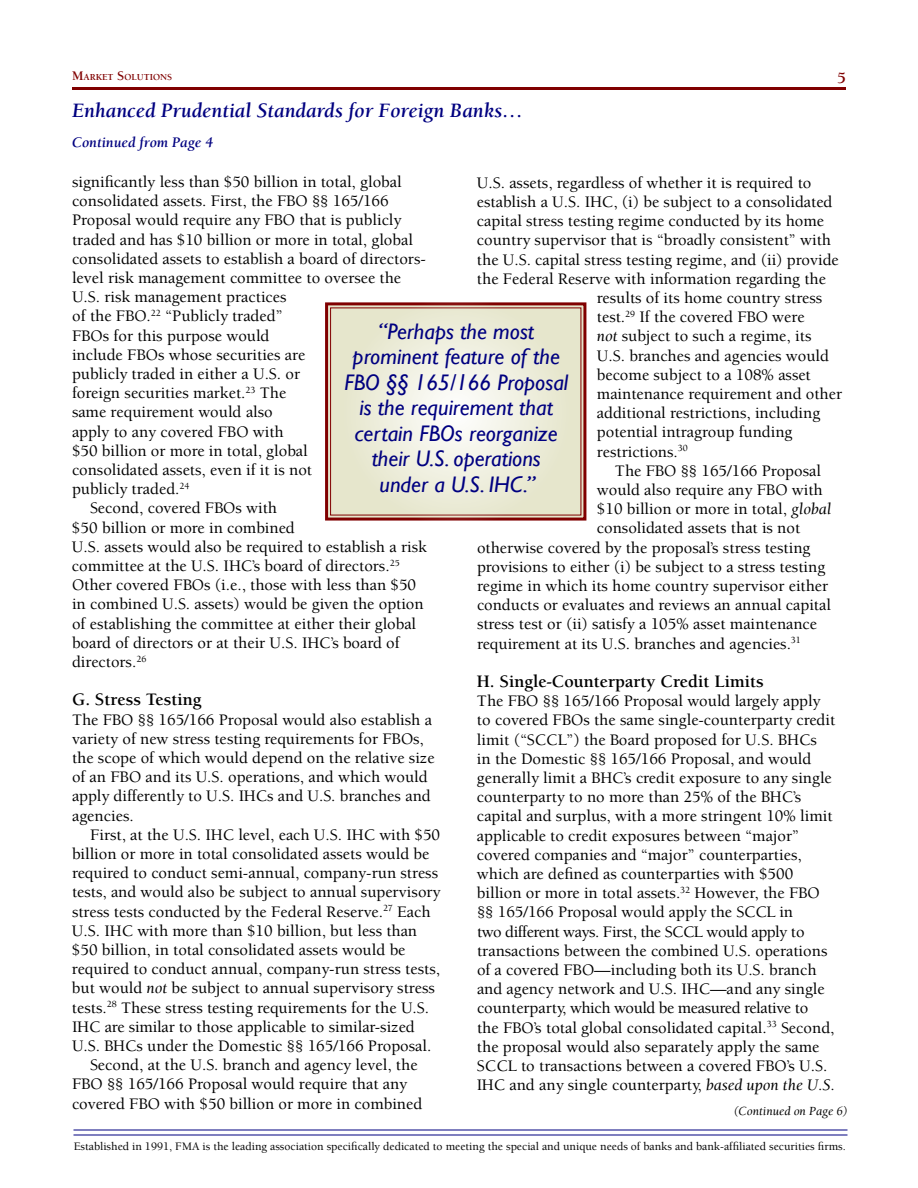
<style>
.page{position:relative;width:918px;height:1188px;background:#fff}
.page>*{position:absolute;margin:0;border:0;box-sizing:border-box;transform-origin:0 0}
.t1{font:italic 22.5px/25.5px "Gill Sans";color:#000080;text-align:center}
.t2{font:italic 700 21px "Berkeley";color:#000080}
.t3{font:700 18px "Berkeley";color:#000}
.t4{font:500 16.5px/19.2px "Berkeley";color:#000}
.t5{font:700 16.5px "Berkeley";color:#800000}
.t6{font:italic 700 15px "Berkeley";color:#000080}
.t7{font:italic 12.75px "Berkeley";color:#000}
.t8{font:500 11.7px "Berkeley";color:#000}
.t9{font:700 9.45px "Berkeley";color:#800000}
.s1{font-size:13.5px}
.s2{font-weight:400;font-style:italic}
</style>
<div class="page">
<hr style="left:72px;top:87px;width:774px;height:3px;background:#800000">
<hr style="left:74px;top:1129px;width:774px;height:2px;background:#000080">
<hr style="left:74px;top:1134px;width:774px;height:2px;background:#000080">
<svg style="left:325px;top:302px;width:262px;height:219px;background:#e5dcca"></svg>
<p class="t9" style="left:72px;top:72px;width:101px"><span class="s1">M</span>ARKET <span class="s1">S</span>OLUTIONS</p>
<p class="t5" style="left:837px;top:69px;width:10px">5</p>
<p class="t2" style="left:72px;top:99px;width:453px">Enhanced Prudential Standards for Foreign Banks…</p>
<p class="t6" style="left:72px;top:134px;width:143px">Continued from Page 4</p>
<p class="t4" style="left:72px;top:173px;width:331px">significantly less than $50 billion in total, global</p>
<p class="t4" style="left:72px;top:192px;width:318px">consolidated assets. First, the FBO §§ 165/166</p>
<p class="t4" style="left:72px;top:211px;width:331px">Proposal would require any FBO that is publicly</p>
<p class="t4" style="left:72px;top:230px;width:343px">traded and has $10 billion or more in total, global</p>
<p class="t4" style="left:72px;top:249px;width:355px">consolidated assets to establish a board of directors-</p>
<p class="t4" style="left:72px;top:269px;width:331px">level risk management committee to oversee the</p>
<p class="t4" style="left:72px;top:288px;width:216px">U.S. risk management practices</p>
<p class="t4" style="left:72px;top:307px;width:212px">of the FBO.<sup>22</sup> “Publicly traded”</p>
<p class="t4" style="left:72px;top:326px;width:199px">FBOs for this purpose would</p>
<p class="t4" style="left:72px;top:345px;width:235px">include FBOs whose securities are</p>
<p class="t4" style="left:72px;top:365px;width:230px">publicly traded in either a U.S. or</p>
<p class="t4" style="left:72px;top:384px;width:216px">foreign securities market.<sup>23</sup> The</p>
<p class="t4" style="left:72px;top:403px;width:202px">same requirement would also</p>
<p class="t4" style="left:72px;top:422px;width:213px">apply to any covered FBO with</p>
<p class="t4" style="left:72px;top:441px;width:237px">$50 billion or more in total, global</p>
<p class="t4" style="left:72px;top:461px;width:242px">consolidated assets, even if it is not</p>
<p class="t4" style="left:72px;top:480px;width:119px">publicly traded.<sup>24</sup></p>
<p class="t4" style="left:90px;top:499px;width:189px">Second, covered FBOs with</p>
<p class="t4" style="left:72px;top:518px;width:224px">$50 billion or more in combined</p>
<p class="t4" style="left:72px;top:537px;width:356px">U.S. assets would also be required to establish a risk</p>
<p class="t4" style="left:72px;top:557px;width:329px">committee at the U.S. IHC’s board of directors.<sup>25</sup></p>
<p class="t4" style="left:72px;top:576px;width:346px">Other covered FBOs (i.e., those with less than $50</p>
<p class="t4" style="left:72px;top:595px;width:353px">in combined U.S. assets) would be given the option</p>
<p class="t4" style="left:72px;top:614px;width:346px">of establishing the committee at either their global</p>
<p class="t4" style="left:72px;top:633px;width:329px">board of directors or at their U.S. IHC’s board of</p>
<p class="t4" style="left:72px;top:653px;width:76px">directors.<sup>26</sup></p>
<p class="t3" style="left:72px;top:690px;width:131px">G. Stress Testing</p>
<p class="t4" style="left:72px;top:710px;width:364px">The FBO §§ 165/166 Proposal would also establish a variety of new stress testing requirements for FBOs, the scope of which would depend on the relative size of an FBO and its U.S. operations, and which would apply differently to U.S. IHCs and U.S. branches and agencies.</p>
<p class="t4" style="left:90px;top:825px;width:352px">First, at the U.S. IHC level, each U.S. IHC with $50</p>
<p class="t4" style="left:72px;top:845px;width:359px">billion or more in total consolidated assets would be</p>
<p class="t4" style="left:72px;top:864px;width:368px">required to conduct semi-annual, company-run stress</p>
<p class="t4" style="left:72px;top:883px;width:370px">tests, and would also be subject to annual supervisory</p>
<p class="t4" style="left:72px;top:902px;width:360px">stress tests conducted by the Federal Reserve.<sup>27</sup> Each</p>
<p class="t4" style="left:72px;top:921px;width:347px">U.S. IHC with more than $10 billion, but less than</p>
<p class="t4" style="left:72px;top:941px;width:335px">$50 billion, in total consolidated assets would be</p>
<p class="t4" style="left:72px;top:960px;width:370px">required to conduct annual, company-run stress tests,</p>
<p class="t4" style="left:72px;top:979px;width:364px">but would <span class="s2">not</span> be subject to annual supervisory stress</p>
<p class="t4" style="left:72px;top:998px;width:359px">tests.<sup>28</sup> These stress testing requirements for the U.S.</p>
<p class="t4" style="left:72px;top:1017px;width:344px">IHC are similar to those applicable to similar-sized</p>
<p class="t4" style="left:72px;top:1037px;width:361px">U.S. BHCs under the Domestic §§ 165/166 Proposal.</p>
<p class="t4" style="left:90px;top:1056px;width:329px">Second, at the U.S. branch and agency level, the</p>
<p class="t4" style="left:72px;top:1075px;width:337px">FBO §§ 165/166 Proposal would require that any</p>
<p class="t4" style="left:72px;top:1094px;width:352px">covered FBO with $50 billion or more in combined</p>
<p class="t4" style="left:477px;top:173px;width:336px">U.S. assets, regardless of whether it is required to</p>
<p class="t4" style="left:477px;top:193px;width:357px">establish a U.S. IHC, (i) be subject to a consolidated</p>
<p class="t4" style="left:477px;top:212px;width:349px">capital stress testing regime conducted by its home</p>
<p class="t4" style="left:477px;top:231px;width:356px">country supervisor that is “broadly consistent” with</p>
<p class="t4" style="left:477px;top:250px;width:363px">the U.S. capital stress testing regime, and (ii) provide</p>
<p class="t4" style="left:477px;top:269px;width:351px">the Federal Reserve with information regarding the</p>
<p class="t4" style="left:597px;top:289px;width:227px">results of its home country stress</p>
<p class="t4" style="left:597px;top:308px;width:209px">test.<sup>29</sup> If the covered FBO were</p>
<p class="t4" style="left:597px;top:327px;width:216px"><span class="s2">not</span> subject to such a regime, its</p>
<p class="t4" style="left:597px;top:346px;width:234px">U.S. branches and agencies would</p>
<p class="t4" style="left:597px;top:365px;width:215px">become subject to a 108% asset</p>
<p class="t4" style="left:597px;top:385px;width:247px">maintenance requirement and other</p>
<p class="t4" style="left:597px;top:404px;width:225px">additional restrictions, including</p>
<p class="t4" style="left:597px;top:423px;width:197px">potential intragroup funding</p>
<p class="t4" style="left:597px;top:442px;width:92px">restrictions.<sup>30</sup></p>
<p class="t4" style="left:615px;top:461px;width:208px">The FBO §§ 165/166 Proposal</p>
<p class="t4" style="left:597px;top:481px;width:227px">would also require any FBO with</p>
<p class="t4" style="left:597px;top:500px;width:236px">$10 billion or more in total, <span class="s2">global</span></p>
<p class="t4" style="left:597px;top:519px;width:205px">consolidated assets that is not</p>
<p class="t4" style="left:477px;top:538px;width:335px">otherwise covered by the proposal’s stress testing</p>
<p class="t4" style="left:477px;top:557px;width:350px">provisions to either (i) be subject to a stress testing</p>
<p class="t4" style="left:477px;top:577px;width:353px">regime in which its home country supervisor either</p>
<p class="t4" style="left:477px;top:596px;width:356px">conducts or evaluates and reviews an annual capital</p>
<p class="t4" style="left:477px;top:615px;width:342px">stress test or (ii) satisfy a 105% asset maintenance</p>
<p class="t4" style="left:477px;top:634px;width:325px">requirement at its U.S. branches and agencies.<sup>31</sup></p>
<p class="t3" style="left:477px;top:672px;width:288px">H. Single-Counterparty Credit Limits</p>
<p class="t4" style="left:477px;top:692px;width:360px">The FBO §§ 165/166 Proposal would largely apply to covered FBOs the same single-counterparty credit limit (“SCCL”) the Board proposed for U.S. BHCs<br>in the Domestic §§ 165/166 Proposal, and would generally limit a BHC’s credit exposure to any single counterparty to no more than 25% of the BHC’s capital and surplus, with a more stringent 10% limit applicable to credit exposures between “major” covered companies and “major” counterparties, which are defined as counterparties with $500 billion or more in total assets.<sup>32</sup> However, the FBO §§ 165/166 Proposal would apply the SCCL in<br>two different ways. First, the SCCL would apply to transactions between the combined U.S. operations of a covered FBO—including both its U.S. branch and agency network and U.S. IHC—and any single counterparty, which would be measured relative to<br>the FBO’s total global consolidated capital.<sup>33</sup> Second, the proposal would also separately apply the same SCCL to transactions between a covered FBO’s U.S.<br>IHC and any single counterparty, <span class="s2">based upon the U.S.</span></p>
<p class="t7" style="left:734px;top:1105px;width:116px">(Continued on Page 6)</p>
<h1 class="t1" style="left:344px;top:319px;width:225px">“Perhaps the most prominent feature of the<br>FBO §§ 165/166 Proposal is the requirement that certain FBOs reorganize their U.S. operations<br>under a U.S. IHC.”</h1>
<p class="t8" style="left:74px;top:1140px;width:774px">Established in 1991, FMA is the leading association specifically dedicated to meeting the special and unique needs of banks and bank-affiliated securities firms.</p>
</div>
